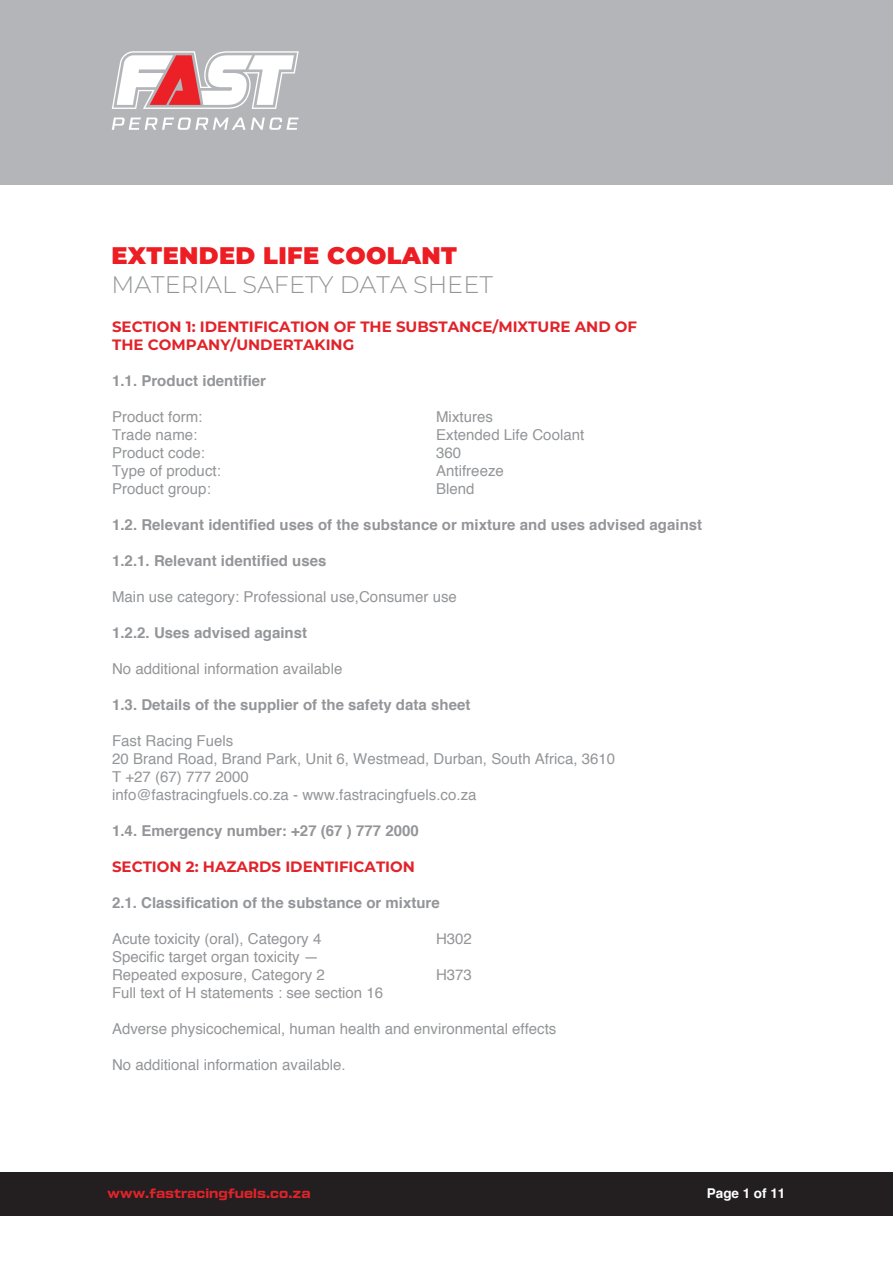
<style>
.page{position:relative;width:893px;height:1263px;background:#fff}
.page>*{position:absolute;margin:0;border:0;box-sizing:border-box;transform-origin:0 0}
.t1{font:300 24px "Montserrat";color:#939598}
.t2{font:900 24px "Montserrat";letter-spacing:.015em;color:#ed1d24}
.t3{font:15px/18px "Helvetica";color:#939598}
.t4{font:700 15px "Helvetica";color:#939598}
.t5{font:700 15px/18px "Montserrat";color:#e1232a}
.t6{font:13.5px "Tactic Sans Bld";letter-spacing:.005em;color:#e1232a}
.t7{font:700 13.5px "Helvetica";letter-spacing:-.005em;color:#fff}
</style>
<div class="page">
<div style="left:0;top:1172px;width:893px;height:44px;background:#231f20"></div>
<div style="left:0;top:0;width:893px;height:185px;background:#b3b5b8"></div>
<svg style="left:112px;top:51px;width:187px;height:58px"></svg>
<svg style="left:112px;top:118px;width:187px;height:12px"></svg>
<h1 class="t2" style="left:111px;top:238px;width:347px">EXTENDED LIFE COOLANT</h1>
<h1 class="t1" style="left:111px;top:268px;width:383px">MATERIAL SAFETY DATA SHEET</h1>
<p class="t5" style="left:112px;top:317px;width:527px">SECTION 1: IDENTIFICATION OF THE SUBSTANCE/MIXTURE AND OF<br>THE COMPANY/UNDERTAKING</p>
<p class="t4" style="left:112px;top:369px;width:156px">1.1. Product identifier</p>
<p class="t3" style="left:112px;top:408px;width:92px">Product form:</p>
<p class="t3" style="left:436px;top:408px;width:58px">Mixtures</p>
<p class="t3" style="left:112px;top:426px;width:87px">Trade name:</p>
<p class="t3" style="left:436px;top:426px;width:150px">Extended Life Coolant</p>
<p class="t3" style="left:112px;top:444px;width:94px">Product code:</p>
<p class="t3" style="left:436px;top:444px;width:27px">360</p>
<p class="t3" style="left:112px;top:462px;width:110px">Type of product:</p>
<p class="t3" style="left:436px;top:462px;width:69px">Antifreeze</p>
<p class="t3" style="left:112px;top:480px;width:100px">Product group:</p>
<p class="t3" style="left:436px;top:480px;width:40px">Blend</p>
<p class="t4" style="left:112px;top:513px;width:592px">1.2. Relevant identified uses of the substance or mixture and uses advised against</p>
<p class="t4" style="left:112px;top:549px;width:216px">1.2.1. Relevant identified uses</p>
<p class="t3" style="left:112px;top:588px;width:346px">Main use category: Professional use,Consumer use</p>
<p class="t4" style="left:112px;top:621px;width:197px">1.2.2. Uses advised against</p>
<p class="t3" style="left:112px;top:660px;width:232px">No additional information available</p>
<p class="t4" style="left:112px;top:693px;width:360px">1.3. Details of the supplier of the safety data sheet</p>
<p class="t3" style="left:112px;top:732px;width:505px">Fast Racing Fuels<br>20 Brand Road, Brand Park, Unit 6, Westmead, Durban, South Africa, 3610<br>T +27 (67) 777 2000<br>info@fastracingfuels.co.za - www.fastracingfuels.co.za</p>
<p class="t4" style="left:112px;top:819px;width:308px">1.4. Emergency number: +27 (67 ) 777 2000</p>
<p class="t5" style="left:112px;top:857px;width:304px">SECTION 2: HAZARDS IDENTIFICATION</p>
<p class="t4" style="left:112px;top:891px;width:329px">2.1. Classification of the substance or mixture</p>
<p class="t3" style="left:112px;top:930px;width:211px">Acute toxicity (oral), Category 4</p>
<p class="t3" style="left:436px;top:930px;width:37px">H302</p>
<p class="t3" style="left:112px;top:948px;width:214px">Specific target organ toxicity —<br>Repeated exposure, Category 2</p>
<p class="t3" style="left:436px;top:966px;width:37px">H373</p>
<p class="t3" style="left:112px;top:984px;width:272px">Full text of H statements : see section 16</p>
<p class="t3" style="left:112px;top:1020px;width:446px">Adverse physicochemical, human health and environmental effects</p>
<p class="t3" style="left:112px;top:1056px;width:235px">No additional information available.</p>
<p class="t6" style="left:108px;top:1186px;width:204px">www.fastracingfuels.co.za</p>
<p class="t7" style="left:707px;top:1182px;width:80px">Page 1 of 11</p>
</div>
